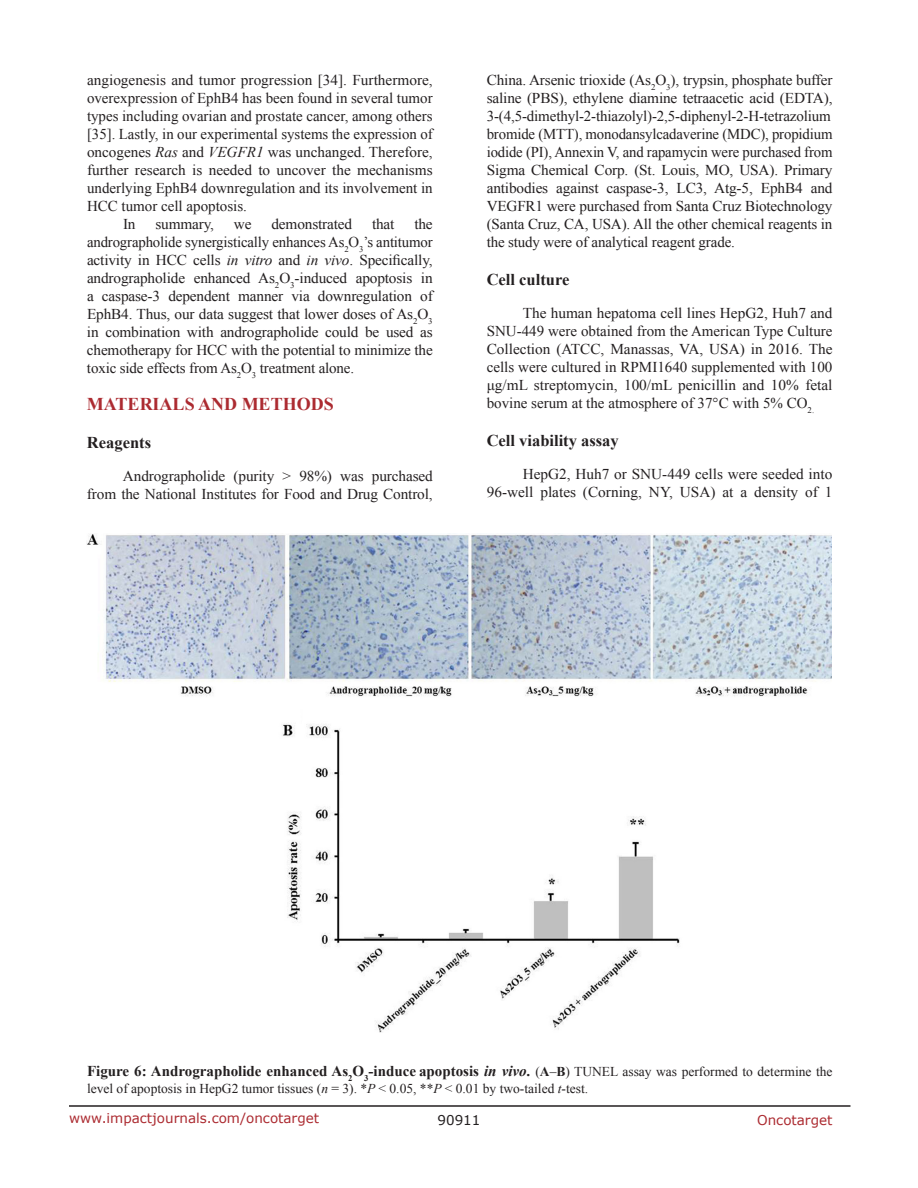
<style>
.page{position:relative;width:918px;height:1188px;background:#fff}
.page>*{position:absolute;margin:0;border:0;box-sizing:border-box;transform-origin:0 0}
.Heading{font:700 18px "Times New Roman";color:#ac2b31}
.SubHeading_middle{font:700 16.5px "Times New Roman";color:#231f20}
.SubHeading{font:700 16.5px "Times New Roman";color:#231f20}
.BodyText{font:15px/18px "Times New Roman";letter-spacing:-.01em;color:#231f20;text-align:justify}
.FigureText{font:700 15px "Times New Roman";color:#231f20}
.FigureText-2{font:13.5px "Times New Roman";color:#231f20}
.t1{font:13.5px "Verdana";color:#ac2b31}
.t2{font:13.5px "Verdana";color:#231f20}
.s1{font-style:italic}
.s2{font-weight:400;font-size:13.5px}
.s3{font-size:13.5px}
</style>
<div class="page">
<hr style="left:69px;top:1105px;width:781px;height:2px;background:#231f20">
<img style="left:86px;top:534px;width:746px;height:498px">
<p class="BodyText" style="left:87px;top:71px;width:347px">angiogenesis and tumor progression [34]. Furthermore, overexpression of EphB4 has been found in several tumor types including ovarian and prostate cancer, among others [35]. Lastly, in our experimental systems the expression of oncogenes <span class="s1">Ras</span> and <span class="s1">VEGFR1</span> was unchanged. Therefore, further research is needed to uncover the mechanisms underlying EphB4 downregulation and its involvement in HCC tumor cell apoptosis.</p>
<p class="BodyText" style="left:123px;top:215px;width:14px">In</p>
<p class="BodyText" style="left:155px;top:215px;width:60px">summary,</p>
<p class="BodyText" style="left:234px;top:215px;width:19px">we</p>
<p class="BodyText" style="left:271px;top:215px;width:82px">demonstrated</p>
<p class="BodyText" style="left:372px;top:215px;width:24px">that</p>
<p class="BodyText" style="left:87px;top:215px;width:347px;text-indent:327px">the andrographolide synergistically enhances As<sub>2</sub>O<sub>3</sub>’s antitumor activity in HCC cells <span class="s1">in vitro</span> and <span class="s1">in vivo</span>. Specifically, andrographolide enhanced As<sub>2</sub>O<sub>3</sub>-induced apoptosis in a caspase-3 dependent manner via downregulation of EphB4. Thus, our data suggest that lower doses of As<sub>2</sub>O<sub>3 </sub>in combination with andrographolide could be used as chemotherapy for HCC with the potential to minimize the toxic side effects from As<sub>2</sub>O<sub>3</sub> treatment alone.</p>
<p class="Heading" style="left:87px;top:392px;width:248px">MATERIALS AND METHODS</p>
<p class="SubHeading" style="left:87px;top:431px;width:66px">Reagents</p>
<p class="BodyText" style="left:87px;top:467px;width:347px;text-align:right">Andrographolide (purity &gt; 98%) was purchased<br>from the National Institutes for Food and Drug Control,</p>
<p class="BodyText" style="left:487px;top:71px;width:347px">China. Arsenic trioxide (As<sub>2</sub>O<sub>3</sub>), trypsin, phosphate buffer saline (PBS), ethylene diamine tetraacetic acid (EDTA), 3-(4,5-dimethyl-2-thiazolyl)-2,5-diphenyl-2-H-tetrazolium bromide (MTT), monodansylcadaverine (MDC), propidium iodide (PI), Annexin V, and rapamycin were purchased from Sigma Chemical Corp. (St. Louis, MO, USA). Primary antibodies against caspase-3, LC3, Atg-5, EphB4 and VEGFR1 were purchased from Santa Cruz Biotechnology (Santa Cruz, CA, USA). All the other chemical reagents in the study were of analytical reagent grade.</p>
<p class="SubHeading_middle" style="left:487px;top:268px;width:84px">Cell culture</p>
<p class="BodyText" style="left:487px;top:304px;width:347px;text-indent:36px">The human hepatoma cell lines HepG2, Huh7 and SNU-449 were obtained from the American Type Culture Collection (ATCC, Manassas, VA, USA) in 2016. The cells were cultured in RPMI1640 supplemented with 100 μg/mL streptomycin, 100/mL penicillin and 10% fetal bovine serum at the atmosphere of 37°C with 5% CO<sub>2.</sub></p>
<p class="SubHeading_middle" style="left:487px;top:429px;width:134px">Cell viability assay</p>
<p class="BodyText" style="left:487px;top:465px;width:347px;text-align:right">HepG2, Huh7 or SNU-449 cells were seeded into<br>96-well plates (Corning, NY, USA) at a density of 1</p>
<p class="FigureText" style="left:87px;top:1061px;width:747px">Figure 6: Andrographolide enhanced As<sub>2</sub>O<sub>3</sub>-induce apoptosis <span class="s1">in vivo</span>. <span class="s2">(</span><span class="s3">A</span><span class="s2">–</span><span class="s3">B</span><span class="s2">) TUNEL assay was performed to determine the</span></p>
<p class="FigureText-2" style="left:87px;top:1079px;width:503px">level of apoptosis in HepG2 tumor tissues (<span class="s1">n</span> = 3). *<span class="s1">P</span> &lt; 0.05, **<span class="s1">P</span> &lt; 0.01 by two-tailed <span class="s1">t</span>-test.</p>
<p class="t1" style="left:69px;top:1109px;width:252px">www.impactjournals.com/oncotarget</p>
<p class="t2" style="left:438px;top:1111px;width:44px">90911</p>
<p class="t1" style="left:757px;top:1111px;width:77px">Oncotarget</p>
</div>
